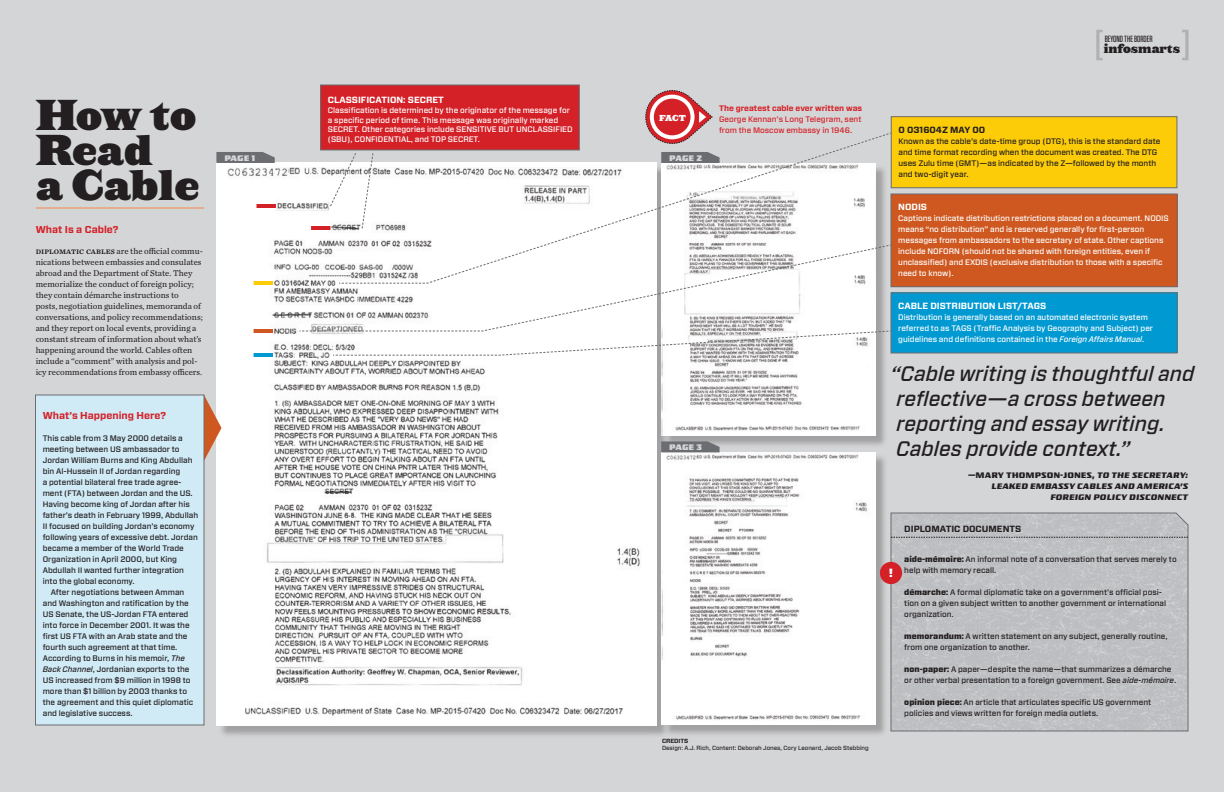
<style>
.page{position:relative;width:1224px;height:792px;background:#d4d5d7}
.page>*{position:absolute;margin:0;border:0;box-sizing:border-box;transform-origin:0 0}
.t1{font:40px "Saracen HTF Black";color:#231f20}
.no_baseline{font:italic 500 21px/25.2px "Forza";color:#231f20}
.t2{font:12px "Saracen HTF Black";color:#231f20}
.no_baseline-2{font:900 11.9px "Isotope";color:#fff}
.no_baseline-3{font:700 10px "Forza";color:#d42128}
.no_baseline-4{font:700 9px "Forza";color:#fff}
.no_baseline-5{font:700 9px "Forza";color:#231f20}
.t3{font:500 9px "Tungsten";color:#231f20}
.t4{font:8.8px/11px "Chronicle Text G2";color:#231f20}
.no_baseline-6{font:500 8px/11px "Forza";color:#231f20}
.no_baseline-7{font:500 8px/11px "Forza";color:#fff}
.t5{font:900 8px/11px "Isotope";color:#231f20;text-align:right}
.no_baseline-8{font:500 8px/11px "Forza";color:#d42128}
.no_baseline-9{font:700 8px "Forza";color:#d42128}
.t6{font:900 8px "Isotope";letter-spacing:-.005em;color:#d4d5d7}
.t7{font:8px "Saracen HTF Black";color:#fff}
.no_baseline-10{font:500 6px "Forza";color:#231f20}
.no_baseline-11{font:700 6px "Forza";color:#231f20}
.s1{font-family:"Chronicle Text G2 Semi"}
.s2{font-style:italic}
.s3{font-weight:900}
</style>
<div class="page">
<svg style="left:1182px;top:30px;width:6px;height:30px"></svg>
<svg style="left:1096px;top:30px;width:7px;height:30px"></svg>
<hr style="left:36px;top:208px;width:168px;height:1px;background:#f68b48">
<div style="left:218px;top:164px;width:452px;height:574px;background:#231f20;opacity:.29"></div>
<img style="left:217px;top:163px;width:440px;height:562px">
<div style="left:663px;top:164px;width:225px;height:284px;background:#231f20;opacity:.29"></div>
<img style="left:661px;top:356px;width:214px;height:80px">
<div style="left:663px;top:454px;width:225px;height:283px;background:#231f20;opacity:.29"></div>
<img style="left:661px;top:452px;width:214px;height:273px">
<svg style="left:204px;top:395px;width:18px;height:66px"></svg>
<svg style="left:890px;top:512px;width:298px;height:220px"></svg>
<div style="left:880px;top:562px;width:22px;height:22px;background:#d42128;border-radius:50%"></div>
<svg style="left:891px;top:537px;width:297px;height:1px"></svg>
<svg style="left:216px;top:152px;width:59px;height:11px"></svg>
<svg style="left:661px;top:441px;width:59px;height:11px"></svg>
<div style="left:321px;top:85px;width:258px;height:65px;background:#d42128"></div>
<div style="left:320px;top:85px;width:260px;height:65px;border:1px solid #6c6d70"></div>
<div style="left:891px;top:117px;width:286px;height:71px;background:#fdcc09"></div>
<div style="left:891px;top:116px;width:286px;height:72px;border:1px solid #6c6d70"></div>
<div style="left:891px;top:194px;width:286px;height:93px;background:#ce5820"></div>
<div style="left:891px;top:194px;width:286px;height:93px;border:1px solid #6c6d70"></div>
<div style="left:891px;top:293px;width:286px;height:60px;background:#0099d1"></div>
<div style="left:891px;top:293px;width:286px;height:60px;border:1px solid #6c6d70"></div>
<hr style="left:256px;top:204px;width:20px;height:4px;background:#d42128">
<hr style="left:254px;top:281px;width:19px;height:4px;background:#fdcc09">
<hr style="left:254px;top:329px;width:19px;height:4px;background:#ce5820">
<hr style="left:254px;top:353px;width:19px;height:4px;background:#0099d1">
<hr style="left:311px;top:226px;width:19px;height:4px;background:#d42128">
<svg style="left:329px;top:162px;width:9px;height:67px"></svg>
<svg style="left:338px;top:132px;width:554px;height:112px"></svg>
<svg style="left:302px;top:244px;width:590px;height:112px;background:#f0f0f0"></svg>
<svg style="left:645px;top:90px;width:68px;height:54px"></svg>
<div style="left:650px;top:95px;width:45px;height:44px;border:4px solid #fff;border-radius:50%"></div>
<div style="left:36px;top:395px;width:168px;height:330px;background:#d0eaf6"></div>
<div style="left:35px;top:395px;width:169px;height:330px;border:1px solid #6c6d70"></div>
<p class="t1" style="left:36px;top:88px;width:162px">How to</p>
<p class="t1" style="left:36px;top:123px;width:118px">Read</p>
<p class="t1" style="left:36px;top:158px;width:165px">a Cable</p>
<p class="no_baseline-3" style="left:36px;top:223px;width:84px">What Is a Cable?</p>
<p class="t4" style="left:36px;top:245px;width:169px"><span class="s1">Diplomatic cables</span> are the official commu&shy;nications between embassies and consulates abroad and the Department of State. They memorialize the conduct of foreign policy; they contain démarche instructions to<br>posts, negotiation guidelines, memoranda of conversations, and policy recommendations; and they report on local events, providing a constant stream of information about what’s happening around the world. Cables often include a “comment” with analysis and pol&shy;icy recommendations from embassy officers.</p>
<p class="no_baseline-3" style="left:43px;top:409px;width:125px">What’s Happening Here?</p>
<p class="no_baseline-6" style="left:43px;top:433px;width:157px">This cable from 3 May 2000 details a meeting between US ambassador to Jordan William Burns and King Abdullah bin Al-Hussein II of Jordan regarding<br>a potential bilateral free trade agree&shy;ment (FTA) between Jordan and the US.<br>Having become king of Jordan after his father’s death in February 1999, Abdullah II focused on building Jordan’s economy following years of excessive debt. Jordan became a member of the World Trade Organization in April 2000, but King Abdullah II wanted further integration into the global economy.</p>
<p class="no_baseline-6" style="left:43px;top:587px;width:152px;text-indent:8px">After negotiations between Amman and Washington and ratification by the US Senate, the US-Jordan FTA entered into force in December 2001. It was the first US FTA with an Arab state and the fourth such agreement at that time.<br>According to Burns in his memoir, <span class="s2">The Back Channel</span>, Jordanian exports to the US increased from $9 million in 1998 to more than $1 billion by 2003 thanks to the agreement and this quiet diplomatic and legislative success.</p>
<p class="no_baseline-4" style="left:328px;top:94px;width:118px">CLASSIFICATION: SECRET</p>
<p class="no_baseline-7" style="left:328px;top:106px;width:246px;line-height:9.6px">Classification is determined by the originator of the message for a specific period of time. This message was originally marked SECRET. Other categories include SENSITIVE BUT UNCLASSIFIED (SBU), CONFIDENTIAL, and TOP SECRET.</p>
<p class="t7" style="left:659px;top:112px;width:28px">FACT</p>
<p class="t6" style="left:224px;top:152px;width:33px">PAGE 1</p>
<p class="t6" style="left:669px;top:152px;width:34px">PAGE 2</p>
<p class="no_baseline-9" style="left:719px;top:103px;width:145px">The greatest cable ever written was</p>
<p class="no_baseline-8" style="left:719px;top:114px;width:144px">George Kennan’s Long Telegram, sent from the Moscow embassy in 1946.</p>
<p class="t6" style="left:669px;top:442px;width:34px">PAGE 3</p>
<p class="no_baseline-11" style="left:662px;top:737px;width:28px">CREDITS</p>
<p class="no_baseline-10" style="left:662px;top:744px;width:208px">Design: A.J. Rich, Content: Deborah Jones, Cory Leonard, Jacob Stebbing</p>
<p class="t3" style="left:1105px;top:34px;width:49px">BEYOND THE BORDER</p>
<p class="t2" style="left:1104px;top:41px;width:78px">infosmarts</p>
<p class="no_baseline-5" style="left:898px;top:124px;width:88px">0 031604Z MAY 00</p>
<p class="no_baseline-6" style="left:898px;top:136px;width:263px">Known as the cable’s date-time group (DTG), this is the standard date and time format recording when the document was created. The DTG uses Zulu time (GMT)—as indicated by the Z—followed by the month and two-digit year.</p>
<p class="no_baseline-4" style="left:898px;top:201px;width:30px">NODIS</p>
<p class="no_baseline-7" style="left:898px;top:213px;width:272px">Captions indicate distribution restrictions placed on a document. NODIS means “no distribution” and is reserved generally for first-person messages from ambassadors to the secretary of state. Other captions include NOFORN (should not be shared with foreign entities, even if unclassified) and EXDIS (exclusive distribution to those with a specific need to know).</p>
<p class="no_baseline-4" style="left:898px;top:300px;width:149px">CABLE DISTRIBUTION LIST/TAGS</p>
<p class="no_baseline-7" style="left:898px;top:312px;width:256px">Distribution is generally based on an automated electronic system referred to as TAGS (Traffic Analysis by Geography and Subject) per guidelines and definitions contained in the <span class="s2">Foreign Affairs Manual</span>.</p>
<p class="no_baseline" style="left:890px;top:361px;width:306px">“Cable writing is thoughtful and reflective—a cross between reporting and essay writing.<br>Cables provide context.”</p>
<p class="t5" style="left:968px;top:470px;width:223px">—MARY THOMPSON-JONES, TO THE SECRETARY:<br>LEAKED EMBASSY CABLES AND AMERICA’S<br>FOREIGN POLICY DISCONNECT</p>
<p class="no_baseline-2" style="left:889px;top:565px;width:6px">!</p>
<p class="no_baseline-5" style="left:904px;top:523px;width:118px">DIPLOMATIC DOCUMENTS</p>
<p class="no_baseline-6" style="left:904px;top:554px;width:274px"><span class="s3">aide-mémoire:</span> An informal note of a conversation that serves merely to help with memory recall.</p>
<p class="no_baseline-6" style="left:904px;top:587px;width:263px"><span class="s3">démarche:</span> A formal diplomatic take on a government’s official posi&shy;tion on a given subject written to another government or international organization.</p>
<p class="no_baseline-6" style="left:904px;top:631px;width:265px"><span class="s3">memorandum:</span> A written statement on any subject, generally routine, from one organization to another.</p>
<p class="no_baseline-6" style="left:904px;top:664px;width:273px"><span class="s3">non-paper:</span> A paper—despite the name—that summarizes a démarche or other verbal presentation to a foreign government. See <span class="s2">aide-mémoire</span>.</p>
<p class="no_baseline-6" style="left:904px;top:697px;width:248px"><span class="s3">opinion piece:</span> An article that articulates specific US government policies and views written for foreign media outlets.</p>
</div>
